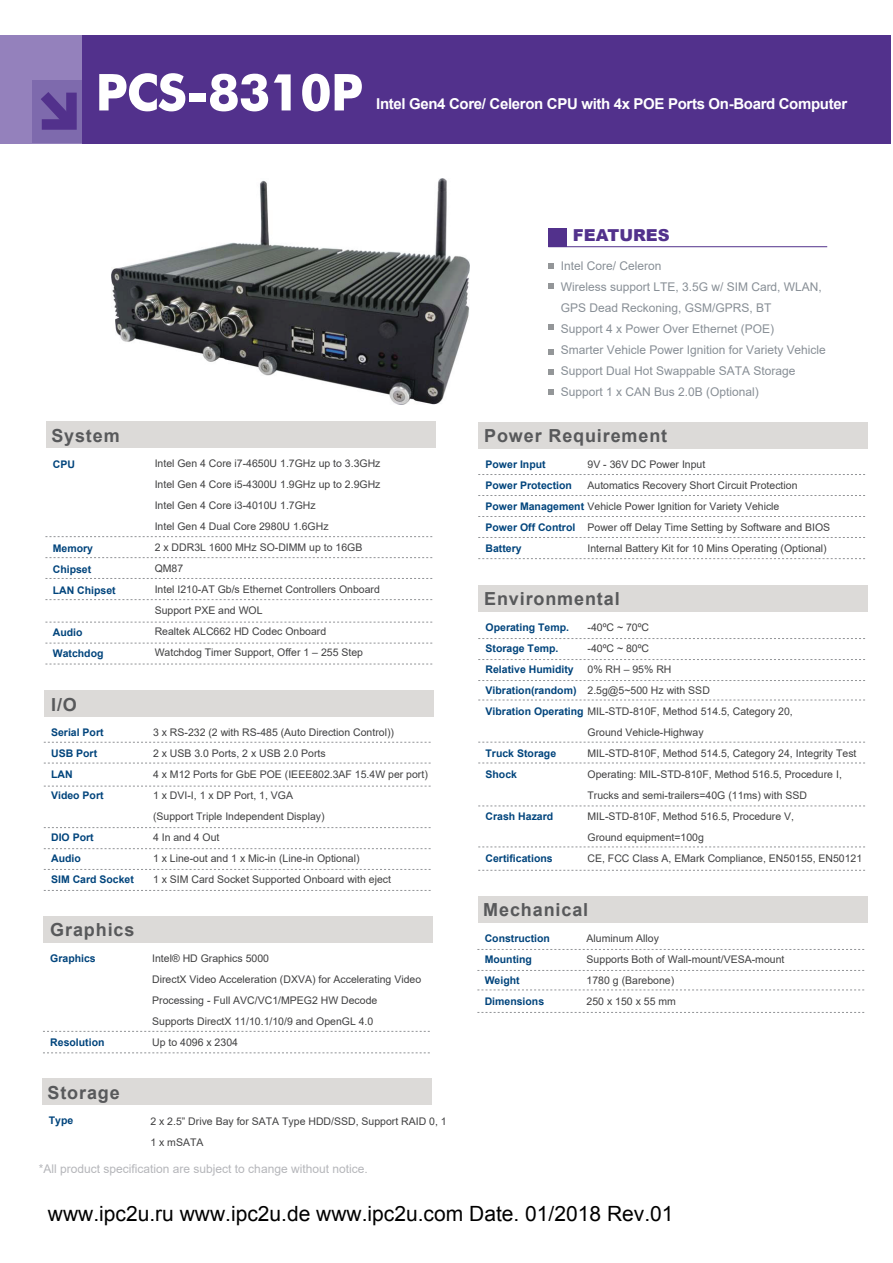
<style>
.page{position:relative;width:893px;height:1263px;background:#fff}
.page>*{position:absolute;margin:0;border:0;box-sizing:border-box;transform-origin:0 0}
.t1{font:700 51px "Futura BT";letter-spacing:-.02em;color:#fff}
.t2{font:21px "Arial";color:#000}
.t3{font:700 18px "Arial";letter-spacing:.05em;color:#58595b}
.t4{font:900 16.5px "Arial";color:#52318c}
.t5{font:700 15.75px "Arial";color:#fff}
.t6{font:700 15px "Arial";letter-spacing:-.02em;color:#fff}
.t7{font:12px/21px "Arial";color:#888f96}
.t8{font:12px "Arial";color:#b5b6ba}
.t9{font:10.5px/21px "Arial";color:#404041}
.t10{font:700 10.5px/21px "Arial";color:#00447c}
.s1{font-weight:400;color:#404041}
</style>
<div class="page">
<hr style="left:548px;top:246px;width:279px;height:1px;background:#52318c">
<div style="left:548px;top:228px;width:19px;height:19px;background:#52318c"></div>
<svg style="left:548px;top:263px;width:5px;height:5px"></svg>
<div style="left:0;top:35px;width:890px;height:108px;background:#52318c"></div>
<div style="left:0;top:35px;width:82px;height:108px;background:#9481bc"></div>
<div style="left:32px;top:81px;width:50px;height:62px;background:#7e6aad"></div>
<svg style="left:41px;top:92px;width:36px;height:38px"></svg>
<img style="left:111px;top:178px;width:359px;height:227px">
<svg style="left:548px;top:284px;width:5px;height:5px"></svg>
<svg style="left:548px;top:324px;width:5px;height:5px"></svg>
<svg style="left:548px;top:350px;width:5px;height:5px"></svg>
<svg style="left:548px;top:369px;width:5px;height:5px"></svg>
<svg style="left:548px;top:390px;width:5px;height:5px"></svg>
<div style="left:46px;top:421px;width:390px;height:27px;background:#dcdad8"></div>
<div style="left:44px;top:690px;width:390px;height:27px;background:#dcdad8"></div>
<svg style="left:45px;top:536px;width:388px;height:1px"></svg>
<svg style="left:45px;top:557px;width:388px;height:1px"></svg>
<svg style="left:45px;top:599px;width:388px;height:1px"></svg>
<svg style="left:45px;top:578px;width:388px;height:1px"></svg>
<svg style="left:45px;top:622px;width:388px;height:1px"></svg>
<svg style="left:45px;top:643px;width:388px;height:1px"></svg>
<svg style="left:45px;top:664px;width:388px;height:1px"></svg>
<svg style="left:44px;top:869px;width:387px;height:1px"></svg>
<svg style="left:44px;top:786px;width:387px;height:1px"></svg>
<svg style="left:44px;top:848px;width:387px;height:1px"></svg>
<svg style="left:44px;top:890px;width:387px;height:1px"></svg>
<svg style="left:44px;top:827px;width:387px;height:1px"></svg>
<svg style="left:44px;top:763px;width:387px;height:1px"></svg>
<svg style="left:44px;top:742px;width:387px;height:1px"></svg>
<div style="left:43px;top:916px;width:390px;height:27px;background:#dcdad8"></div>
<svg style="left:43px;top:1031px;width:387px;height:1px"></svg>
<svg style="left:43px;top:1053px;width:387px;height:1px"></svg>
<div style="left:478px;top:422px;width:390px;height:27px;background:#dcdad8"></div>
<div style="left:478px;top:896px;width:389px;height:27px;background:#dcdad8"></div>
<svg style="left:477px;top:970px;width:388px;height:1px"></svg>
<svg style="left:477px;top:949px;width:388px;height:1px"></svg>
<svg style="left:477px;top:990px;width:388px;height:1px"></svg>
<svg style="left:477px;top:1012px;width:388px;height:1px"></svg>
<div style="left:478px;top:585px;width:390px;height:27px;background:#dcdad8"></div>
<svg style="left:478px;top:659px;width:388px;height:1px"></svg>
<svg style="left:478px;top:638px;width:388px;height:1px"></svg>
<svg style="left:478px;top:680px;width:388px;height:1px"></svg>
<svg style="left:478px;top:700px;width:387px;height:1px"></svg>
<svg style="left:478px;top:806px;width:387px;height:1px"></svg>
<svg style="left:478px;top:847px;width:387px;height:1px"></svg>
<svg style="left:478px;top:763px;width:387px;height:1px"></svg>
<svg style="left:478px;top:742px;width:387px;height:1px"></svg>
<svg style="left:478px;top:495px;width:388px;height:1px"></svg>
<svg style="left:478px;top:474px;width:388px;height:1px"></svg>
<svg style="left:478px;top:516px;width:388px;height:1px"></svg>
<svg style="left:478px;top:537px;width:388px;height:1px"></svg>
<svg style="left:478px;top:558px;width:387px;height:1px"></svg>
<svg style="left:478px;top:870px;width:387px;height:1px"></svg>
<div style="left:42px;top:1078px;width:390px;height:27px;background:#dcdad8"></div>
<h1 class="t1" style="left:95px;top:61px;width:269px">PCS-8310P</h1>
<h3 class="t6" style="left:376px;top:93px;width:472px">Intel Gen4 Core/ Celeron CPU with 4x POE Ports On-Board Computer</h3>
<h3 class="t5" style="left:526px;top:102px;width:275px">LCD/CRT VGA, LAN, Audio &amp; TV Out</h3>
<h3 class="t4" style="left:573px;top:223px;width:98px">FEATURES</h3>
<p class="t7" style="left:561px;top:255px;width:267px">Intel Core/ Celeron<br>Wireless support LTE, 3.5G w/ SIM Card, WLAN, GPS Dead Reckoning, GSM/GPRS, BT<br>Support 4 x Power Over Ethernet (POE)<br>Smarter Vehicle Power Ignition for Variety Vehicle Support Dual Hot Swappable SATA Storage Support 1 x CAN Bus 2.0B (Optional)</p>
<h3 class="t3" style="left:51px;top:423px;width:70px">System</h3>
<p class="t10" style="left:53px;top:454px;width:24px">CPU</p>
<p class="t10" style="left:53px;top:538px;width:64px">Memory<br>Chipset<br>LAN Chipset</p>
<p class="t10" style="left:53px;top:622px;width:52px">Audio<br>Watchdog</p>
<h3 class="t3" style="left:51px;top:692px;width:27px">I/O</h3>
<p class="t10" style="left:51px;top:722px;width:54px">Serial Port<br>USB Port<br>LAN<br>Video Port</p>
<p class="t10" style="left:51px;top:827px;width:84px">DIO Port<br>Audio<br>SIM Card Socket</p>
<h3 class="t3" style="left:50px;top:917px;width:86px">Graphics</h3>
<p class="t10" style="left:50px;top:947px;width:47px">Graphics</p>
<p class="t10" style="left:50px;top:1032px;width:56px">Resolution</p>
<p class="t9" style="left:155px;top:453px;width:227px">Intel Gen 4 Core i7-4650U 1.7GHz up to 3.3GHz Intel Gen 4 Core i5-4300U 1.9GHz up to 2.9GHz Intel Gen 4 Core i3-4010U 1.7GHz<br>Intel Gen 4 Dual Core 2980U 1.6GHz<br>2 x DDR3L 1600 MHz SO-DIMM up to 16GB QM87<br>Intel I210-AT Gb/s Ethernet Controllers Onboard Support PXE and WOL<br>Realtek ALC662 HD Codec Onboard<br>Watchdog Timer Support, Offer 1 – 255 Step</p>
<p class="t9" style="left:153px;top:722px;width:276px">3 x RS-232 (2 with RS-485 (Auto Direction Control))<br>2 x USB 3.0 Ports, 2 x USB 2.0 Ports<br>4 x M12 Ports for GbE POE (IEEE802.3AF 15.4W per port)<br>1 x DVI-I, 1 x DP Port, 1, VGA<br>(Support Triple Independent Display)<br>4 In and 4 Out<br>1 x Line-out and 1 x Mic-in (Line-in Optional)<br>1 x SIM Card Socket Supported Onboard with eject</p>
<p class="t9" style="left:152px;top:947px;width:270px">Intel® HD Graphics 5000<br>DirectX Video Acceleration (DXVA) for Accelerating Video Processing - Full AVC/VC1/MPEG2 HW Decode Supports DirectX 11/10.1/10/9 and OpenGL 4.0<br>Up to 4096 x 2304</p>
<h3 class="t3" style="left:484px;top:423px;width:185px">Power Requirement</h3>
<p class="t10" style="left:485px;top:454px;width:295px">Power Input<br>Power Protection<br>Power Management <span class="s1">Vehicle Power Ignition for Variety Vehicle<br></span>Power Off Control<br>Battery</p>
<p class="t9" style="left:587px;top:453px;width:211px">9V - 36V DC Power Input<br>Automatics Recovery Short Circuit Protection</p>
<p class="t9" style="left:587px;top:516px;width:244px">Power off Delay Time Setting by Software and BIOS<br>Internal Battery Kit for 10 Mins Operating (Optional)</p>
<h3 class="t3" style="left:484px;top:586px;width:137px">Environmental</h3>
<p class="t10" style="left:485px;top:617px;width:309px">Operating Temp.<br>Storage Temp.<br>Relative Humidity<br>Vibration(random)<br>Vibration Operating <span class="s1">MIL-STD-810F, Method 514.5, Category 20,</span></p>
<p class="t10" style="left:485px;top:743px;width:72px">Truck Storage<br>Shock</p>
<p class="t10" style="left:485px;top:806px;width:69px">Crash Hazard</p>
<p class="t10" style="left:485px;top:848px;width:69px">Certifications</p>
<p class="t9" style="left:587px;top:616px;width:124px">-40ºC ~ 70ºC<br>-40ºC ~ 80ºC<br>0% RH – 95% RH<br>2.5g@5~500 Hz with SSD</p>
<p class="t9" style="left:587px;top:721px;width:276px">Ground Vehicle-Highway<br>MIL-STD-810F, Method 514.5, Category 24, Integrity Test Operating: MIL-STD-810F, Method 516.5, Procedure I, Trucks and semi-trailers=40G (11ms) with SSD MIL-STD-810F, Method 516.5, Procedure V,<br>Ground equipment=100g<br>CE, FCC Class A, EMark Compliance, EN50155, EN50121</p>
<h3 class="t3" style="left:483px;top:897px;width:106px">Mechanical</h3>
<p class="t10" style="left:485px;top:928px;width:67px">Construction<br>Mounting<br>Weight<br>Dimensions</p>
<p class="t9" style="left:587px;top:927px;width:199px">Aluminum Alloy<br>Supports Both of Wall-mount/VESA-mount<br>1780 g (Barebone)<br>250 x 150 x 55 mm</p>
<h3 class="t3" style="left:47px;top:1080px;width:74px">Storage</h3>
<p class="t10" style="left:49px;top:1110px;width:26px">Type</p>
<p class="t9" style="left:150px;top:1111px;width:298px">2 x 2.5” Drive Bay for SATA Type HDD/SSD, Support RAID 0, 1<br>1 x mSATA</p>
<p class="t8" style="left:39px;top:1160px;width:330px">*All product specification are subject to change without notice.</p>
<h2 class="t2" style="left:48px;top:1199px;width:627px">www.ipc2u.ru www.ipc2u.de www.ipc2u.com Date. 01/2018 Rev.01</h2>
</div>
